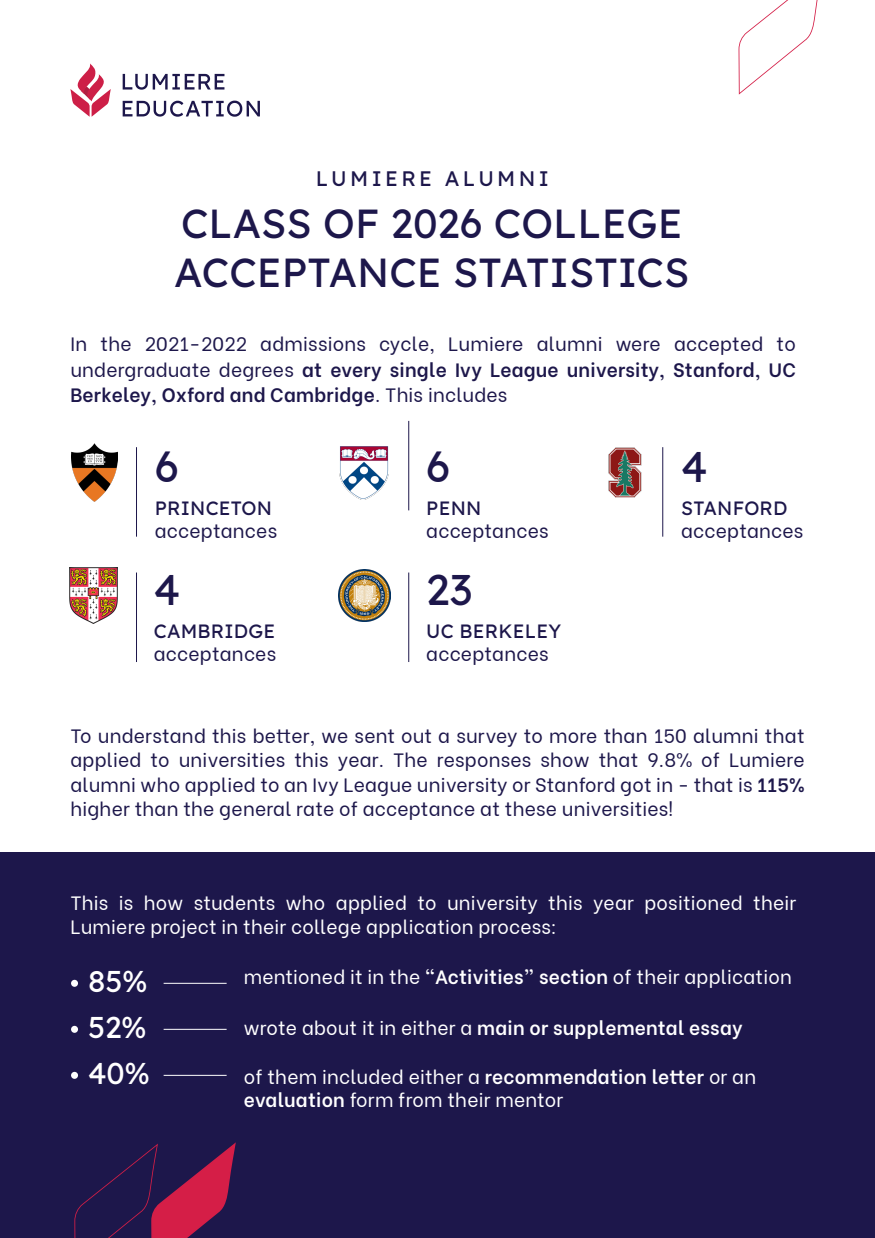
<style>
.page{position:relative;width:875px;height:1238px;background:#fff}
.page>*{position:absolute;margin:0;border:0;box-sizing:border-box;transform-origin:0 0}
.t1{font:42.88px "Lexend Deca";color:#1d174b}
.t2{font:40.6px/48.6px "Lexend Deca";color:#1d174b}
.t3{font:30.1px/46px "Lexend Deca";color:#fff;text-align:justify}
.t4{font:21px "Lexend Deca";letter-spacing:.16em;color:#1d174b}
.t5{font:19.25px/25.4px "Be Vietnam";letter-spacing:.01em;color:#1d174b}
.t6{font:19.25px/23.6px "Be Vietnam";letter-spacing:.01em;color:#fff}
.t7{font:600 19.25px "Be Vietnam";letter-spacing:.01em;color:#fff}
.t8{font:19.25px "Lexend Deca";letter-spacing:.01em;color:#1d174b}
.s1{font-weight:600}
.s2{font-weight:400}
</style>
<div class="page">
<div style="left:0;top:852px;width:875px;height:385px;background:#1d174b"></div>
<svg style="left:123px;top:74px;width:101px;height:16px"></svg>
<svg style="left:123px;top:101px;width:137px;height:16px"></svg>
<svg style="left:70px;top:63px;width:41px;height:54px"></svg>
<img style="left:72px;top:443px;width:45px;height:58px">
<img style="left:69px;top:567px;width:48px;height:56px">
<hr style="left:164px;top:982px;width:63px;height:1px;background:#fff">
<hr style="left:164px;top:1028px;width:63px;height:1px;background:#fff">
<hr style="left:164px;top:1074px;width:63px;height:1px;background:#fff">
<div style="left:71px;top:979px;width:7px;height:7px;background:#fff;border-radius:50%"></div>
<div style="left:71px;top:1025px;width:7px;height:7px;background:#fff;border-radius:50%"></div>
<div style="left:71px;top:1071px;width:7px;height:7px;background:#fff;border-radius:50%"></div>
<svg style="left:74px;top:1142px;width:162px;height:95px"></svg>
<svg style="left:739px;top:0;width:79px;height:95px"></svg>
<img style="left:608px;top:447px;width:34px;height:51px">
<hr style="left:662px;top:447px;width:1px;height:89px;background:#1d174b">
<img style="left:340px;top:446px;width:49px;height:53px">
<img style="left:338px;top:569px;width:52px;height:52px">
<hr style="left:408px;top:421px;width:1px;height:89px;background:#1d174b">
<hr style="left:408px;top:572px;width:1px;height:90px;background:#1d174b">
<hr style="left:136px;top:447px;width:1px;height:89px;background:#1d174b">
<hr style="left:136px;top:572px;width:1px;height:90px;background:#1d174b">
<p class="t4" style="left:316px;top:160px;width:235px">LUMIERE ALUMNI</p>
<h2 class="t2" style="left:174px;top:194px;width:517px">CLASS OF 2026 COLLEGE<br>ACCEPTANCE STATISTICS</h2>
<p class="t5" style="left:70px;top:330px;width:727px;text-align:justify">In the 2021-2022 admissions cycle, Lumiere alumni were accepted to undergraduate degrees <span class="s1">at every single Ivy League university, Stanford, UC Berkeley, Oxford and Cambridge</span>. This includes</p>
<h1 class="t1" style="left:155px;top:430px;width:25px">6</h1>
<h1 class="t1" style="left:426px;top:430px;width:25px">6</h1>
<h1 class="t1" style="left:681px;top:430px;width:28px">4</h1>
<p class="t8" style="left:155px;top:491px;width:119px">PRINCETON</p>
<p class="t5" style="left:155px;top:516px;width:124px">acceptances</p>
<p class="t8" style="left:426px;top:491px;width:57px">PENN</p>
<p class="t5" style="left:426px;top:516px;width:124px">acceptances</p>
<p class="t8" style="left:681px;top:491px;width:108px">STANFORD</p>
<p class="t5" style="left:681px;top:516px;width:124px">acceptances</p>
<h1 class="t1" style="left:154px;top:553px;width:28px">4</h1>
<h1 class="t1" style="left:426px;top:553px;width:48px">23</h1>
<p class="t8" style="left:154px;top:614px;width:123px">CAMBRIDGE</p>
<p class="t5" style="left:154px;top:639px;width:124px">acceptances</p>
<p class="t8" style="left:426px;top:614px;width:136px">UC BERKELEY</p>
<p class="t5" style="left:426px;top:639px;width:124px">acceptances</p>
<p class="t5" style="left:70px;top:722px;width:736px;line-height:23.6px">To understand this better, we sent out a survey to more than 150 alumni that applied to universities this year. The responses show that 9.8% of Lumiere</p>
<p class="t5" style="left:70px;top:771px;width:736px;line-height:23.6px">alumni who applied to an Ivy League university or Stanford got in - that is <span class="s1">115% </span>higher than the general rate of acceptance at these universities!</p>
<p class="t6" style="left:70px;top:889px;width:728px">This is how students who applied to university this year positioned their<br>Lumiere project in their college application process:</p>
<p class="t6" style="left:244px;top:962px;width:550px">mentioned it in the <span class="s1">“Activities” section</span> of their application</p>
<p class="t7" style="left:244px;top:1011px;width:500px"><span class="s2">wrote about it in either a</span> main or supplemental essay</p>
<p class="t6" style="left:244px;top:1062px;width:514px">of them included either a <span class="s1">recommendation letter</span> or an <span class="s1">evaluation</span> form from their mentor</p>
<h3 class="t3" style="left:88px;top:955px;width:64px">85% 52% 40%</h3>
</div>
